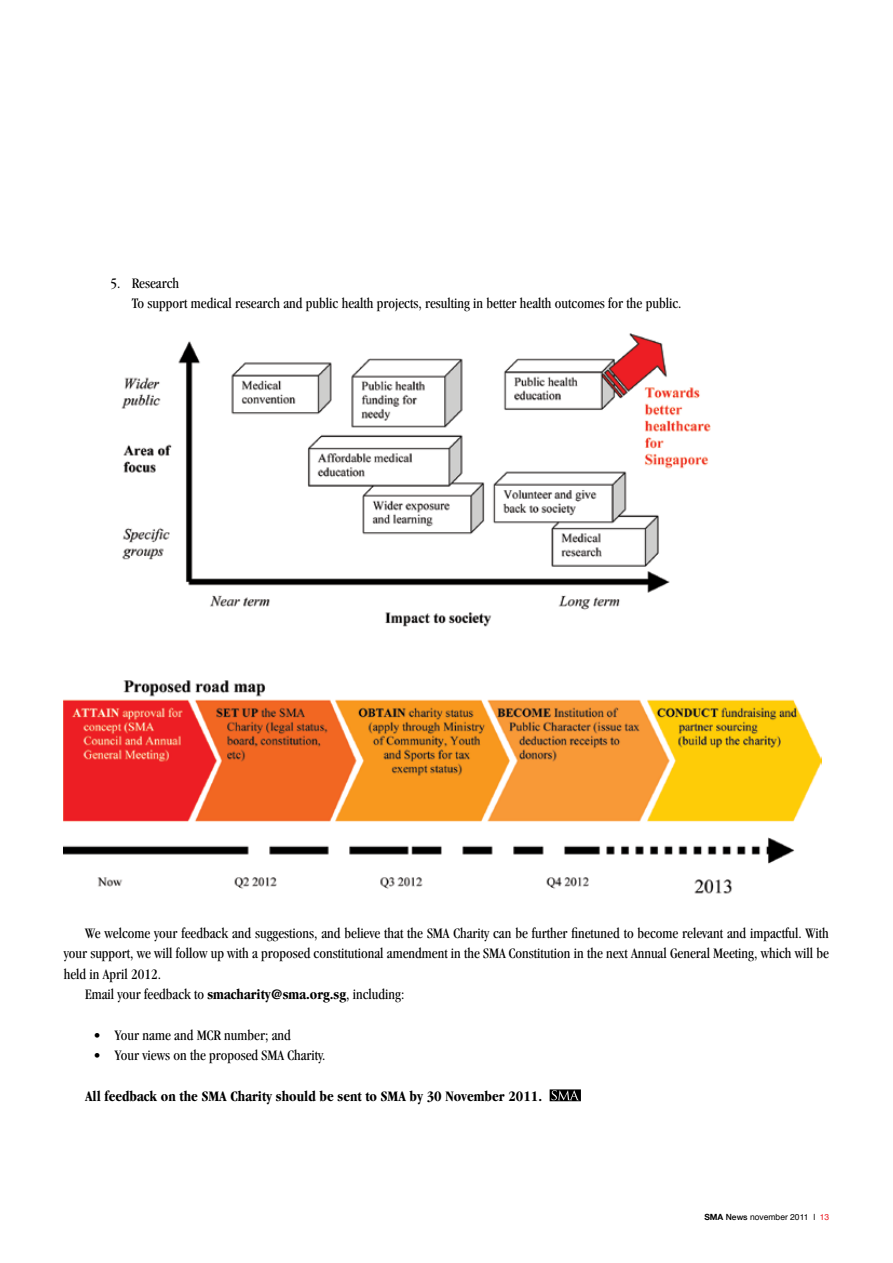
<style>
.page{position:relative;width:893px;height:1263px;background:#fff}
.page>*{position:absolute;margin:0;border:0;box-sizing:border-box;transform-origin:0 0}
.t1{font:condensed 15px/20.4px "Garamond";color:#000}
.t2{font:700 condensed 15px "Garamond";color:#000}
.t3{font:8.55px "Helvetica";color:#000}
.s1{font-weight:700}
.s2{font-family:"Helvetica Neue";font-weight:700}
.s3{font-family:"Helvetica Neue";font-weight:500}
.s4{color:#ed1d24}
</style>
<div class="page">
<svg style="left:550px;top:1089px;width:31px;height:12px"></svg>
<img style="left:64px;top:333px;width:758px;height:561px">
<p class="t1" style="left:132px;top:272px;width:551px;text-indent:-21px">5. Research<br>To support medical research and public health projects, resulting in better health outcomes for the public.</p>
<p class="t1" style="left:85px;top:923px;width:745px">We welcome your feedback and suggestions, and believe that the SMA Charity can be further finetuned to become relevant and impactful. With</p>
<p class="t1" style="left:64px;top:943px;width:766px">your support, we will follow up with a proposed constitutional amendment in the SMA Constitution in the next Annual General Meeting, which will be</p>
<p class="t1" style="left:64px;top:964px;width:99px">held in April 2012.</p>
<p class="t1" style="left:85px;top:984px;width:321px">Email your feedback to <span class="s1">smacharity@sma.org.sg</span>, including:</p>
<p class="t1" style="left:94px;top:1025px;width:199px">• Your name and MCR number; and</p>
<p class="t1" style="left:94px;top:1045px;width:233px">• Your views on the proposed SMA Charity.</p>
<p class="t2" style="left:85px;top:1088px;width:459px">All feedback on the SMA Charity should be sent to SMA by 30 November 2011.</p>
<p class="t3" style="left:704px;top:1211px;width:126px"><span class="s2">SMA</span> <span class="s3">News</span> november 2011 | <span class="s4">13</span></p>
</div>
